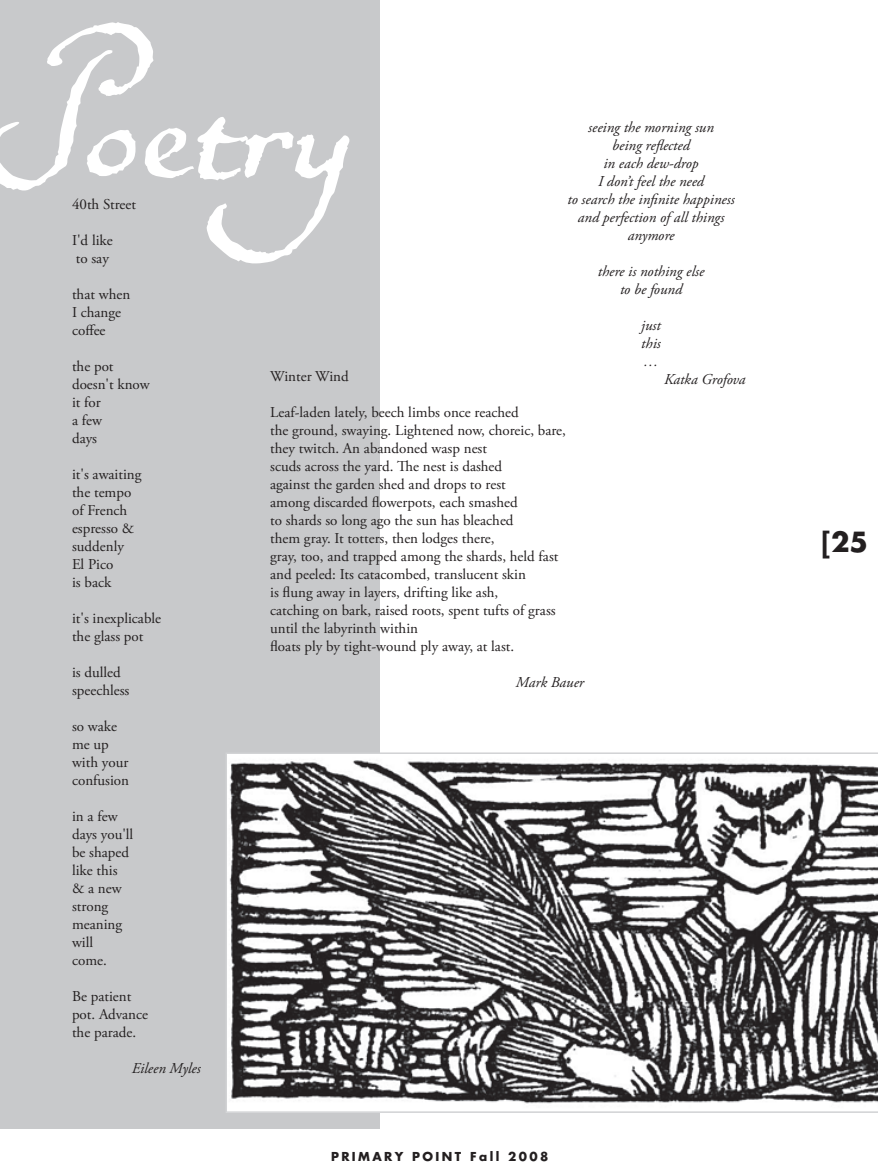
<style>
.page{position:relative;width:878px;height:1175px;background:#fff}
.page>*{position:absolute;margin:0;border:0;box-sizing:border-box;transform-origin:0 0}
.t1{font:225px "Ballerino ITC";color:#fff}
.t2{font:700 27px "Futura";color:#231f20}
.t3{font:15px "Adobe Garamond Pro";color:#231f20}
.t4{font:italic 15px "Adobe Garamond Pro";color:#231f20}
.t5{font:700 12px "Futura";letter-spacing:.2em;color:#231f20}
</style>
<div class="page">
<div style="left:0;top:0;width:379px;height:1128px;background:#c8c9cb"></div>
<svg style="left:227px;top:752px;width:651px;height:360px"></svg>
<h1 class="t1" style="left:-23px;top:-33px;width:380px">Poetry</h1>
<p class="t4" style="left:588px;top:118px;width:127px">seeing the morning sun</p>
<p class="t4" style="left:612px;top:136px;width:79px">being reflected</p>
<p class="t4" style="left:603px;top:154px;width:97px">in each dew-drop</p>
<p class="t4" style="left:598px;top:172px;width:107px">I don’t feel the need</p>
<p class="t4" style="left:567px;top:190px;width:169px">to search the infinite happiness</p>
<p class="t4" style="left:577px;top:208px;width:148px">and perfection of all things</p>
<p class="t4" style="left:627px;top:226px;width:48px">anymore</p>
<p class="t4" style="left:598px;top:262px;width:108px">there is nothing else</p>
<p class="t4" style="left:620px;top:280px;width:64px">to be found</p>
<p class="t4" style="left:641px;top:316px;width:21px">just</p>
<p class="t4" style="left:641px;top:334px;width:21px">this</p>
<p class="t4" style="left:643px;top:352px;width:16px">…</p>
<p class="t4" style="left:664px;top:370px;width:83px">Katka Grofova</p>
<p class="t3" style="left:72px;top:195px;width:65px">40th Street</p>
<p class="t3" style="left:72px;top:231px;width:42px">I'd like</p>
<p class="t3" style="left:76px;top:249px;width:35px">to say</p>
<p class="t3" style="left:72px;top:285px;width:60px">that when</p>
<p class="t3" style="left:72px;top:303px;width:51px">I change</p>
<p class="t3" style="left:72px;top:321px;width:35px">coffee</p>
<p class="t3" style="left:72px;top:357px;width:43px">the pot</p>
<p class="t3" style="left:72px;top:375px;width:79px">doesn't know</p>
<p class="t3" style="left:72px;top:393px;width:30px">it for</p>
<p class="t3" style="left:72px;top:411px;width:32px">a few</p>
<p class="t3" style="left:72px;top:429px;width:27px">days</p>
<p class="t3" style="left:72px;top:465px;width:71px">it's awaiting</p>
<p class="t3" style="left:72px;top:483px;width:61px">the tempo</p>
<p class="t3" style="left:72px;top:501px;width:57px">of French</p>
<p class="t3" style="left:72px;top:519px;width:64px">espresso &amp;</p>
<p class="t3" style="left:72px;top:537px;width:53px">suddenly</p>
<p class="t3" style="left:72px;top:555px;width:43px">El Pico</p>
<p class="t3" style="left:72px;top:573px;width:41px">is back</p>
<p class="t3" style="left:72px;top:609px;width:91px">it's inexplicable</p>
<p class="t3" style="left:72px;top:627px;width:73px">the glass pot</p>
<p class="t3" style="left:72px;top:663px;width:50px">is dulled</p>
<p class="t3" style="left:72px;top:681px;width:59px">speechless</p>
<p class="t3" style="left:72px;top:717px;width:47px">so wake</p>
<p class="t3" style="left:72px;top:735px;width:38px">me up</p>
<p class="t3" style="left:72px;top:753px;width:58px">with your</p>
<p class="t3" style="left:72px;top:771px;width:59px">confusion</p>
<p class="t3" style="left:72px;top:807px;width:47px">in a few</p>
<p class="t3" style="left:72px;top:825px;width:63px">days you'll</p>
<p class="t3" style="left:72px;top:843px;width:58px">be shaped</p>
<p class="t3" style="left:72px;top:861px;width:47px">like this</p>
<p class="t3" style="left:72px;top:879px;width:51px">&amp; a new</p>
<p class="t3" style="left:72px;top:897px;width:38px">strong</p>
<p class="t3" style="left:72px;top:915px;width:52px">meaning</p>
<p class="t3" style="left:72px;top:933px;width:23px">will</p>
<p class="t3" style="left:72px;top:951px;width:36px">come.</p>
<p class="t3" style="left:72px;top:987px;width:61px">Be patient</p>
<p class="t3" style="left:72px;top:1005px;width:78px">pot. Advance</p>
<p class="t3" style="left:72px;top:1023px;width:66px">the parade.</p>
<p class="t4" style="left:132px;top:1059px;width:70px">Eileen Myles</p>
<p class="t3" style="left:270px;top:367px;width:80px">Winter Wind</p>
<p class="t3" style="left:270px;top:403px;width:250px">Leaf-laden lately, beech limbs once reached</p>
<p class="t3" style="left:270px;top:421px;width:297px">the ground, swaying. Lightened now, choreic, bare,</p>
<p class="t3" style="left:270px;top:439px;width:218px">they twitch. An abandoned wasp nest</p>
<p class="t3" style="left:270px;top:457px;width:233px">scuds across the yard. The nest is dashed</p>
<p class="t3" style="left:270px;top:475px;width:237px">against the garden shed and drops to rest</p>
<p class="t3" style="left:270px;top:493px;width:249px">among discarded flowerpots, each smashed</p>
<p class="t3" style="left:270px;top:511px;width:245px">to shards so long ago the sun has bleached</p>
<p class="t3" style="left:270px;top:529px;width:226px">them gray. It totters, then lodges there,</p>
<p class="t3" style="left:270px;top:547px;width:290px">gray, too, and trapped among the shards, held fast</p>
<p class="t3" style="left:270px;top:565px;width:257px">and peeled: Its catacombed, translucent skin</p>
<p class="t3" style="left:270px;top:583px;width:230px">is flung away in layers, drifting like ash,</p>
<p class="t3" style="left:270px;top:601px;width:287px">catching on bark, raised roots, spent tufts of grass</p>
<p class="t3" style="left:270px;top:619px;width:149px">until the labyrinth within</p>
<p class="t3" style="left:270px;top:637px;width:245px">floats ply by tight-wound ply away, at last.</p>
<p class="t4" style="left:516px;top:673px;width:70px">Mark Bauer</p>
<p class="t5" style="left:331px;top:1147px;width:219px">PRIMARY POINT Fall 2008</p>
<h2 class="t2" style="left:821px;top:523px;width:48px">[25</h2>
</div>
